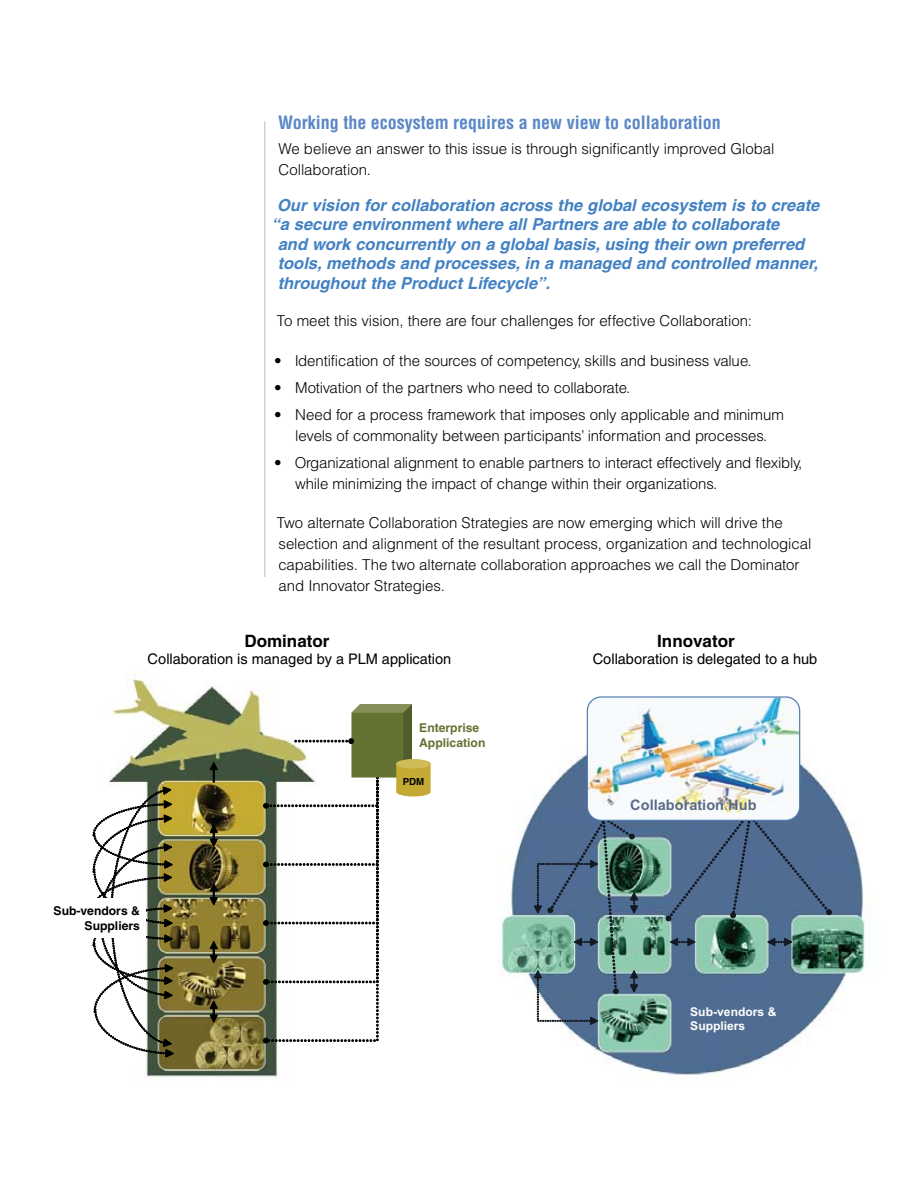
<style>
.page{position:relative;width:918px;height:1188px;background:#fff}
.page>*{position:absolute;margin:0;border:0;box-sizing:border-box;transform-origin:0 0}
.t1{font:700 condensed 18px "Helvetica";color:#5a87c5}
.t2{font:700 16.95px "Helvetica";color:#000}
.t3{font:italic 700 16.5px "Helvetica";color:#4281c3}
.t4{font:300 15px/21px "IBM Helvetica";letter-spacing:-.005em;color:#000}
.t5{font:14.55px "Helvetica";color:#000}
.t6{font:700 14.55px "Arial";color:#5a6a85}
.t7{font:700 12.15px/15.1px "Helvetica";color:#647332}
.t8{font:700 12.15px/14.5px "Helvetica";color:#000;text-align:right}
.t9{font:700 12.15px/14.5px "Arial";color:#fff}
.t10{font:700 9.75px "Helvetica";color:#010101}
</style>
<div class="page">
<hr style="left:264px;top:122px;width:1px;height:1020px;background:#bcbdc0">
<div style="left:45px;top:578px;width:846px;height:576px;background:#fff"></div>
<img style="left:92px;top:672px;width:774px;height:405px">
<svg style="left:93px;top:787px;width:81px;height:270px"></svg>
<svg style="left:670px;top:938px;width:25px;height:8px"></svg>
<svg style="left:767px;top:938px;width:25px;height:8px"></svg>
<svg style="left:210px;top:1001px;width:8px;height:22px"></svg>
<svg style="left:210px;top:941px;width:8px;height:22px"></svg>
<svg style="left:210px;top:883px;width:8px;height:22px"></svg>
<svg style="left:210px;top:825px;width:8px;height:22px"></svg>
<svg style="left:210px;top:762px;width:8px;height:20px"></svg>
<svg style="left:666px;top:814px;width:166px;height:107px;background:#516e8f"></svg>
<div style="left:45px;top:899px;width:100px;height:39px;background:#fff"></div>
<svg style="left:534px;top:818px;width:104px;height:207px;background:#5d808c"></svg>
<svg style="left:263px;top:704px;width:168px;height:339px"></svg>
<div style="left:396px;top:759px;width:35px;height:10px;background:#d0bb5a;border-radius:50%"></div>
<img style="left:587px;top:698px;width:213px;height:122px">
<div style="left:587px;top:696px;width:213px;height:125px;border:1px solid #527cb3;border-radius:14px"></div>
<p class="t1" style="left:278px;top:111px;width:444px">Working the ecosystem requires a new view to collaboration</p>
<p class="t4" style="left:278px;top:137px;width:498px">We believe an answer to this issue is through significantly improved Global<br>Collaboration.</p>
<p class="t3" style="left:277px;top:195px;width:544px">Our vision for collaboration across the global ecosystem is to create</p>
<p class="t3" style="left:271px;top:214px;width:509px">“a secure environment where all Partners are able to collaborate</p>
<p class="t3" style="left:278px;top:234px;width:528px">and work concurrently on a global basis, using their own preferred</p>
<p class="t3" style="left:278px;top:253px;width:542px">tools, methods and processes, in a managed and controlled manner,</p>
<p class="t3" style="left:278px;top:273px;width:274px">throughout the Product Lifecycle”.</p>
<p class="t4" style="left:277px;top:310px;width:476px">To meet this vision, there are four challenges for effective Collaboration:</p>
<p class="t4" style="left:274px;top:350px;width:479px">• Identification of the sources of competency, skills and business value.</p>
<p class="t4" style="left:274px;top:377px;width:358px">• Motivation of the partners who need to collaborate.</p>
<p class="t4" style="left:274px;top:404px;width:511px;text-align:center">• Need for a process framework that imposes only applicable and minimum levels of commonality between participants’ information and processes.</p>
<p class="t4" style="left:295px;top:452px;width:509px;text-indent:-21px">• Organizational alignment to enable partners to interact effectively and flexibly, while minimizing the impact of change within their organizations.</p>
<p class="t4" style="left:277px;top:512px;width:536px">Two alternate Collaboration Strategies are now emerging which will drive the selection and alignment of the resultant process, organization and technological capabilities. The two alternate collaboration approaches we call the Dominator and Innovator Strategies.</p>
<p class="t2" style="left:245px;top:631px;width:86px">Dominator</p>
<p class="t5" style="left:148px;top:651px;width:305px">Collaboration is managed by a PLM application</p>
<p class="t7" style="left:419px;top:720px;width:68px">Enterprise<br>Application</p>
<p class="t10" style="left:403px;top:775px;width:23px">PDM</p>
<p class="t2" style="left:657px;top:631px;width:79px">Innovator</p>
<p class="t5" style="left:593px;top:651px;width:226px">Collaboration is delegated to a hub</p>
<p class="t6" style="left:630px;top:795px;width:128px">Collaboration Hub</p>
<p class="t8" style="left:54px;top:904px;width:88px">Sub-vendors &amp;<br>Suppliers</p>
<p class="t9" style="left:690px;top:1005px;width:88px">Sub-vendors &amp;<br>Suppliers</p>
</div>
